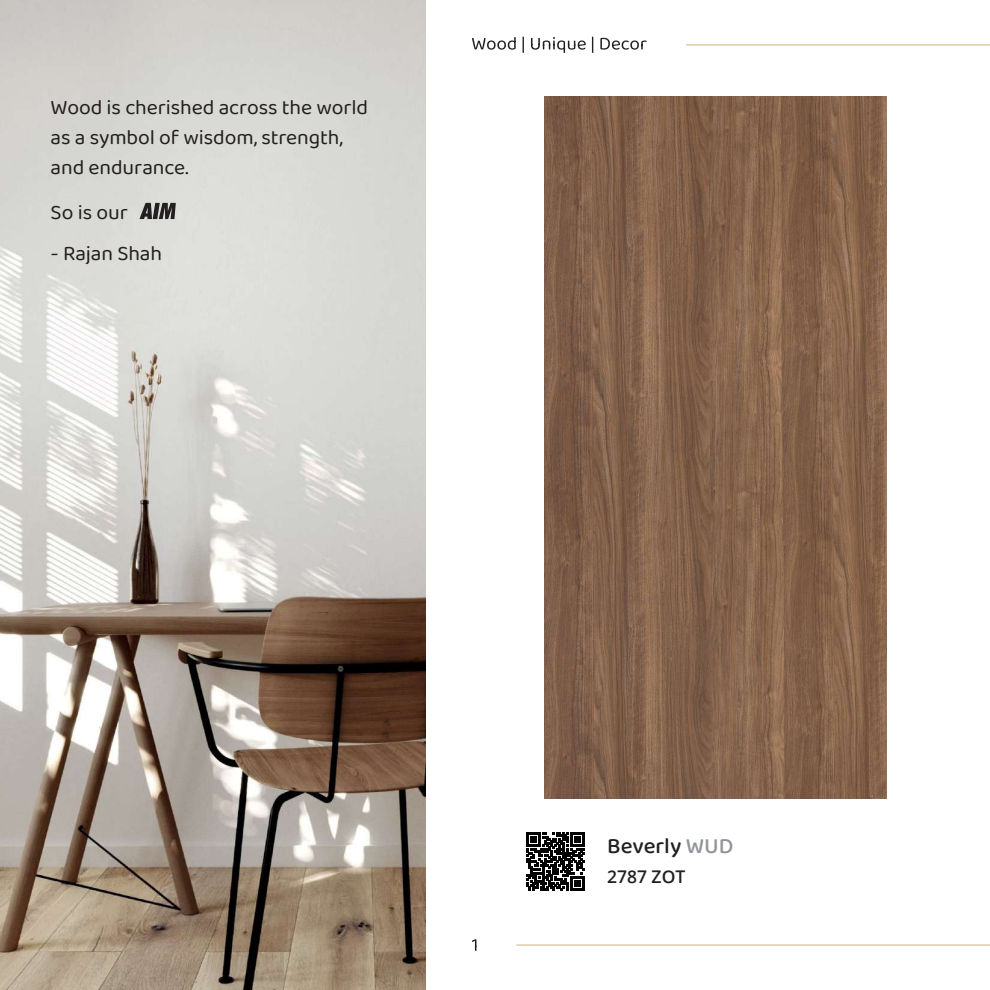
<style>
.page{position:relative;width:990px;height:990px;background:#fff}
.page>*{position:absolute;margin:0;border:0;box-sizing:border-box;transform-origin:0 0}
.t1{font:500 22.5px "Baloo 2";color:#231f20}
.t2{font:21.25px/30px "Baloo 2";letter-spacing:-.005em;color:#231f20}
.t3{font:600 17.5px "Open Sans";color:#231f20}
.s1{color:#929497}
</style>
<div class="page">
<img style="left:0;top:0;width:425px;height:990px">
<svg style="left:139px;top:203px;width:37px;height:16px"></svg>
<img style="left:544px;top:97px;width:342px;height:702px">
<svg style="left:526px;top:832px;width:58px;height:58px"></svg>
<svg style="left:472px;top:37px;width:44px;height:13px"></svg>
<svg style="left:523px;top:37px;width:1px;height:16px"></svg>
<svg style="left:531px;top:37px;width:55px;height:16px"></svg>
<svg style="left:592px;top:37px;width:1px;height:16px"></svg>
<svg style="left:600px;top:38px;width:47px;height:12px"></svg>
<hr style="left:516px;top:945px;width:474px;height:1px;background:#d6af81">
<hr style="left:686px;top:45px;width:304px;height:1px;background:#d6af81">
<svg style="left:472px;top:939px;width:4px;height:12px"></svg>
<p class="t2" style="left:51px;top:93px;width:319px">Wood is cherished across the world as a symbol of wisdom, strength, and endurance.</p>
<p class="t2" style="left:51px;top:198px;width:79px">So is our</p>
<p class="t2" style="left:51px;top:239px;width:113px">- Rajan Shah</p>
<p class="t1" style="left:607px;top:831px;width:128px">Beverly <span class="s1">WUD</span></p>
<p class="t3" style="left:607px;top:864px;width:80px">2787 ZOT</p>
</div>
